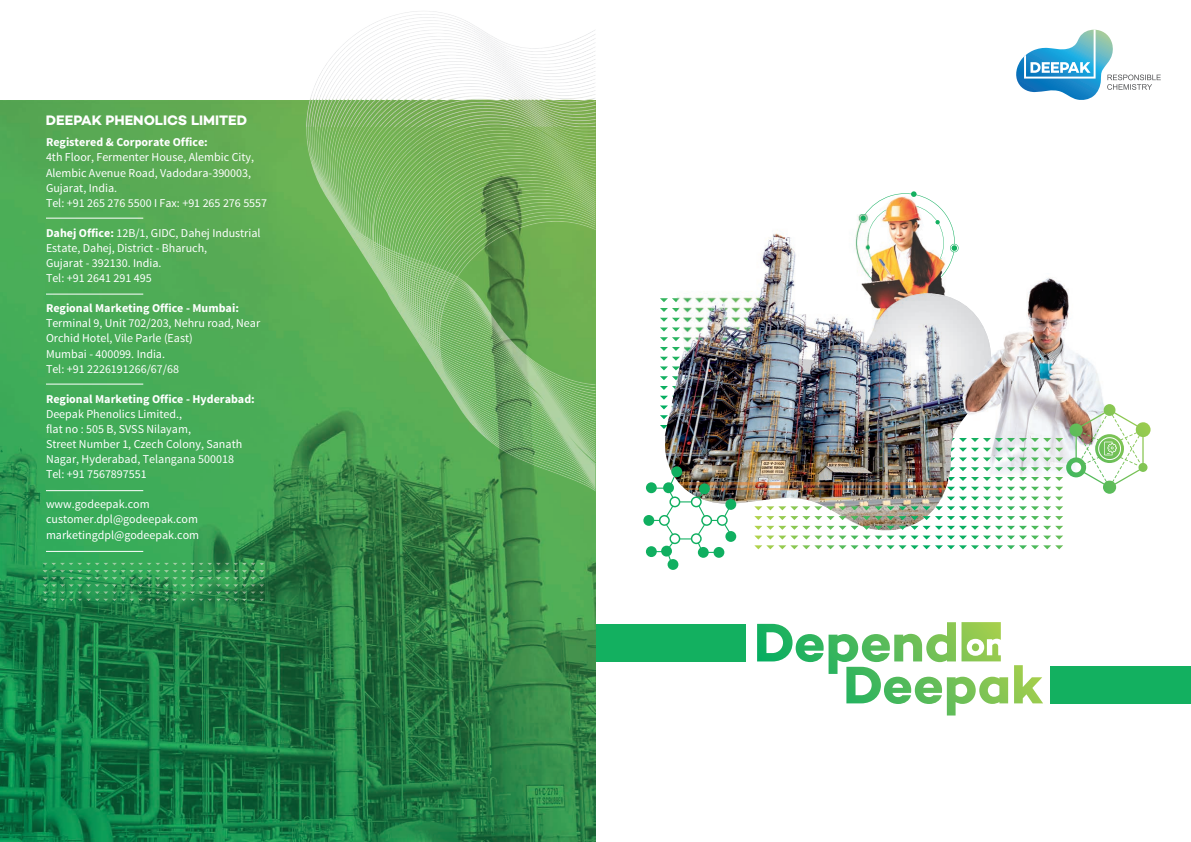
<style>
.page{position:relative;width:1191px;height:842px;background:#fff}
.page>*{position:absolute;margin:0;border:0;box-sizing:border-box;transform-origin:0 0}
.t1{font:14px "Campton Bold DEMO";color:#fff}
.t2{font:12px/15.1px "Source Sans Pro";color:#fff}
.t3{font:700 12px "Source Sans Pro";color:#fff}
.s1{font-weight:700}
</style>
<div class="page">
<img style="left:994px;top:277px;width:130px;height:200px">
<svg style="left:660px;top:298px;width:3px;height:130px"></svg>
<svg style="left:757px;top:622px;width:286px;height:93px"></svg>
<div style="left:595px;top:624px;width:151px;height:38px;background:#13b060"></div>
<div style="left:1050px;top:666px;width:141px;height:37px;background:#13b060"></div>
<img style="left:865px;top:191px;width:93px;height:102px">
<img style="left:665px;top:293px;width:326px;height:213px">
<svg style="left:1095px;top:434px;width:29px;height:29px"></svg>
<img style="left:962px;top:353px;width:53px;height:61px">
<img style="left:754px;top:438px;width:309px;height:111px">
<img style="left:736px;top:482px;width:211px;height:8px">
<img style="left:643px;top:466px;width:93px;height:104px">
<img style="left:665px;top:214px;width:204px;height:222px">
<svg style="left:1016px;top:30px;width:144px;height:70px"></svg>
<img style="left:0;top:100px;width:595px;height:742px">
<img style="left:306px;top:127px;width:289px;height:365px">
<img style="left:306px;top:11px;width:289px;height:116px">
<img style="left:51px;top:563px;width:213px;height:38px">
<hr style="left:46px;top:218px;width:97px;height:1px;background:#fff">
<hr style="left:46px;top:294px;width:97px;height:1px;background:#fff">
<hr style="left:46px;top:384px;width:97px;height:1px;background:#fff">
<hr style="left:46px;top:490px;width:97px;height:1px;background:#fff">
<hr style="left:46px;top:551px;width:97px;height:1px;background:#fff">
<p class="t1" style="left:46px;top:114px;width:203px">DEEPAK PHENOLICS LIMITED</p>
<p class="t3" style="left:46px;top:137px;width:163px">Registered &amp; Corporate Office:</p>
<p class="t2" style="left:46px;top:151px;width:223px">4th Floor, Fermenter House, Alembic City, Alembic Avenue Road, Vadodara-390003, Gujarat, India.<br>Tel: +91 265 276 5500 I Fax: +91 265 276 5557</p>
<p class="t2" style="left:46px;top:226px;width:216px"><span class="s1">Dahej Office:</span> 12B/1, GIDC, Dahej Industrial<br>Estate, Dahej, District - Bharuch,<br>Gujarat - 392130. India.<br>Tel: +91 2641 291 495</p>
<p class="t3" style="left:46px;top:303px;width:194px">Regional Marketing Office - Mumbai:</p>
<p class="t2" style="left:46px;top:317px;width:216px">Terminal 9, Unit 702/203, Nehru road, Near<br>Orchid Hotel, Vile Parle (East)<br>Mumbai - 400099. India.<br>Tel: +91 2226191266/67/68</p>
<p class="t3" style="left:46px;top:394px;width:210px">Regional Marketing Office - Hyderabad:</p>
<p class="t2" style="left:46px;top:407px;width:198px">Deepak Phenolics Limited.,<br>flat no : 505 B, SVSS Nilayam,<br>Street Number 1, Czech Colony, Sanath<br>Nagar, Hyderabad, Telangana 500018<br>Tel: +91 7567897551</p>
<p class="t2" style="left:46px;top:498px;width:155px">www.godeepak.com customer.dpl@godeepak.com marketingdpl@godeepak.com</p>
</div>
